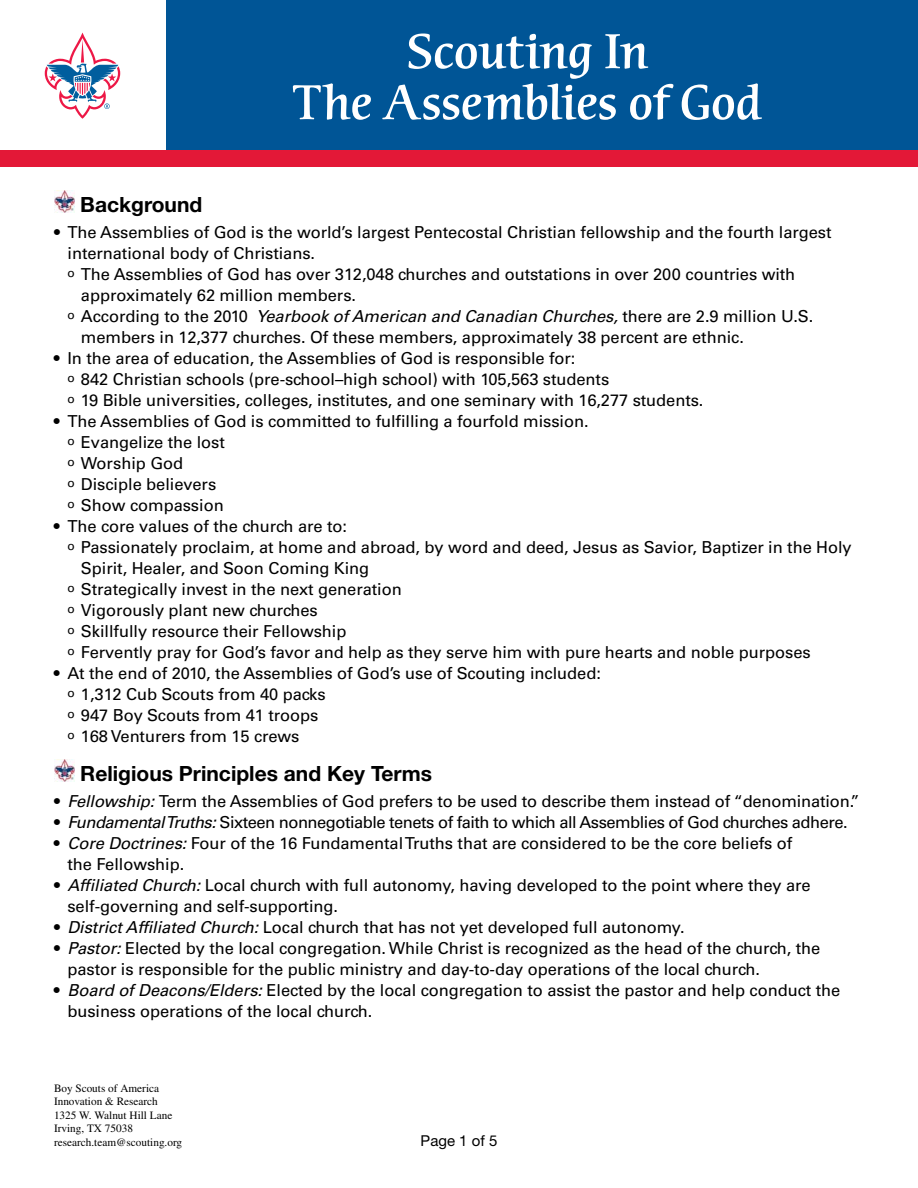
<style>
.page{position:relative;width:918px;height:1188px;background:#fff}
.page>*{position:absolute;margin:0;border:0;box-sizing:border-box;transform-origin:0 0}
.t1{font:51px/51px "Cerigo Md ITC";letter-spacing:-.005em;color:#fff;text-align:center}
.t2{font:700 21px "Helvetica Neue";color:#000}
.t3{font:16.5px/21px "Univers";letter-spacing:-.005em;color:#000}
.t4{font:16.5px "Univers";letter-spacing:-.03em;color:#000}
.t5{font:15px "Helvetica Neue";color:#000}
.t6{font:11.25px/13.5px "Times";color:#000}
.s1{font-style:italic}
</style>
<div class="page">
<div style="left:166px;top:0;width:752px;height:162px;background:#005596"></div>
<div style="left:0;top:150px;width:918px;height:16px;background:#e31837"></div>
<img style="left:54px;top:190px;width:20px;height:22px">
<img style="left:54px;top:759px;width:20px;height:22px">
<svg style="left:45px;top:33px;width:75px;height:86px"></svg>
<h1 class="t1" style="left:293px;top:27px;width:471px">Scouting In<br>The Assemblies of God</h1>
<p class="t2" style="left:80px;top:192px;width:124px">Background</p>
<p class="t3" style="left:54px;top:222px;width:779px">• The Assemblies of God is the world’s largest Pentecostal Christian fellowship and the fourth largest</p>
<p class="t3" style="left:67px;top:243px;width:249px">international body of Christians.</p>
<p class="t3" style="left:68px;top:264px;width:729px"><sup>o</sup> The Assemblies of God has over 312,048 churches and outstations in over 200 countries with</p>
<p class="t3" style="left:81px;top:285px;width:277px">approximately 62 million members.</p>
<p class="t3" style="left:68px;top:306px;width:747px"><sup>o</sup> According to the 2010 <span class="s1">Yearbook of American and Canadian Churches,</span> there are 2.9 million U.S.</p>
<p class="t3" style="left:81px;top:327px;width:665px">members in 12,377 churches. Of these members, approximately 38 percent are ethnic.</p>
<p class="t3" style="left:68px;top:348px;width:638px;text-indent:-14px">• In the area of education, the Assemblies of God is responsible for:<br><sup>o</sup> 842 Christian schools (pre-school–high school) with 105,563 students<br><sup>o</sup> 19 Bible universities, colleges, institutes, and one seminary with 16,277 students.</p>
<p class="t3" style="left:68px;top:411px;width:523px;text-indent:-14px">• The Assemblies of God is committed to fulfilling a fourfold mission. <sup>o</sup> Evangelize the lost<br><sup>o</sup> Worship God<br><sup>o</sup> Disciple believers<br><sup>o</sup> Show compassion</p>
<p class="t3" style="left:54px;top:516px;width:295px">• The core values of the church are to:</p>
<p class="t3" style="left:68px;top:537px;width:786px"><sup>o</sup> Passionately proclaim, at home and abroad, by word and deed, Jesus as Savior, Baptizer in the Holy</p>
<p class="t3" style="left:81px;top:558px;width:290px">Spirit, Healer, and Soon Coming King</p>
<p class="t3" style="left:68px;top:579px;width:336px"><sup>o</sup> Strategically invest in the next generation</p>
<p class="t3" style="left:68px;top:600px;width:252px"><sup>o</sup> Vigorously plant new churches</p>
<p class="t3" style="left:68px;top:621px;width:280px"><sup>o</sup> Skillfully resource their Fellowship</p>
<p class="t3" style="left:68px;top:642px;width:745px"><sup>o</sup> Fervently pray for God’s favor and help as they serve him with pure hearts and noble purposes</p>
<p class="t3" style="left:68px;top:663px;width:535px;text-indent:-14px">• At the end of 2010, the Assemblies of God’s use of Scouting included: <sup>o</sup> 1,312 Cub Scouts from 40 packs<br><sup>o</sup> 947 Boy Scouts from 41 troops<br><sup>o</sup> 168 Venturers from 15 crews</p>
<p class="t2" style="left:80px;top:761px;width:353px">Religious Principles and Key Terms</p>
<p class="t3" style="left:54px;top:791px;width:807px">• <span class="s1">Fellowship:</span> Term the Assemblies of God prefers to be used to describe them instead of “denomination.”</p>
<p class="t4" style="left:54px;top:812px;width:795px">• <span class="s1">Fundamental Truths:</span> Sixteen nonnegotiable tenets of faith to which all Assemblies of God churches adhere.</p>
<p class="t3" style="left:67px;top:833px;width:726px;text-indent:-14px">• <span class="s1">Core Doctrines:</span> Four of the 16 FundamentalTruths that are considered to be the core beliefs of the Fellowship.</p>
<p class="t3" style="left:67px;top:875px;width:745px;text-indent:-13px">• <span class="s1">Affiliated Church:</span> Local church with full autonomy, having developed to the point where they are self-governing and self-supporting.</p>
<p class="t3" style="left:54px;top:917px;width:632px">• <span class="s1">District Affiliated Church:</span> Local church that has not yet developed full autonomy.</p>
<p class="t3" style="left:67px;top:938px;width:754px;text-indent:-13px">• <span class="s1">Pastor:</span> Elected by the local congregation. While Christ is recognized as the head of the church, the pastor is responsible for the public ministry and day-to-day operations of the local church.</p>
<p class="t3" style="left:67px;top:980px;width:774px;text-indent:-13px">• <span class="s1">Board of Deacons/Elders:</span> Elected by the local congregation to assist the pastor and help conduct the business operations of the local church.</p>
<p class="t6" style="left:54px;top:1081px;width:130px">Boy Scouts of America<br>Innovation &amp; Research<br>1325 W. Walnut Hill Lane<br>Irving, TX 75038 research.team@scouting.org</p>
<p class="t5" style="left:421px;top:1132px;width:78px">Page 1 of 5</p>
</div>
